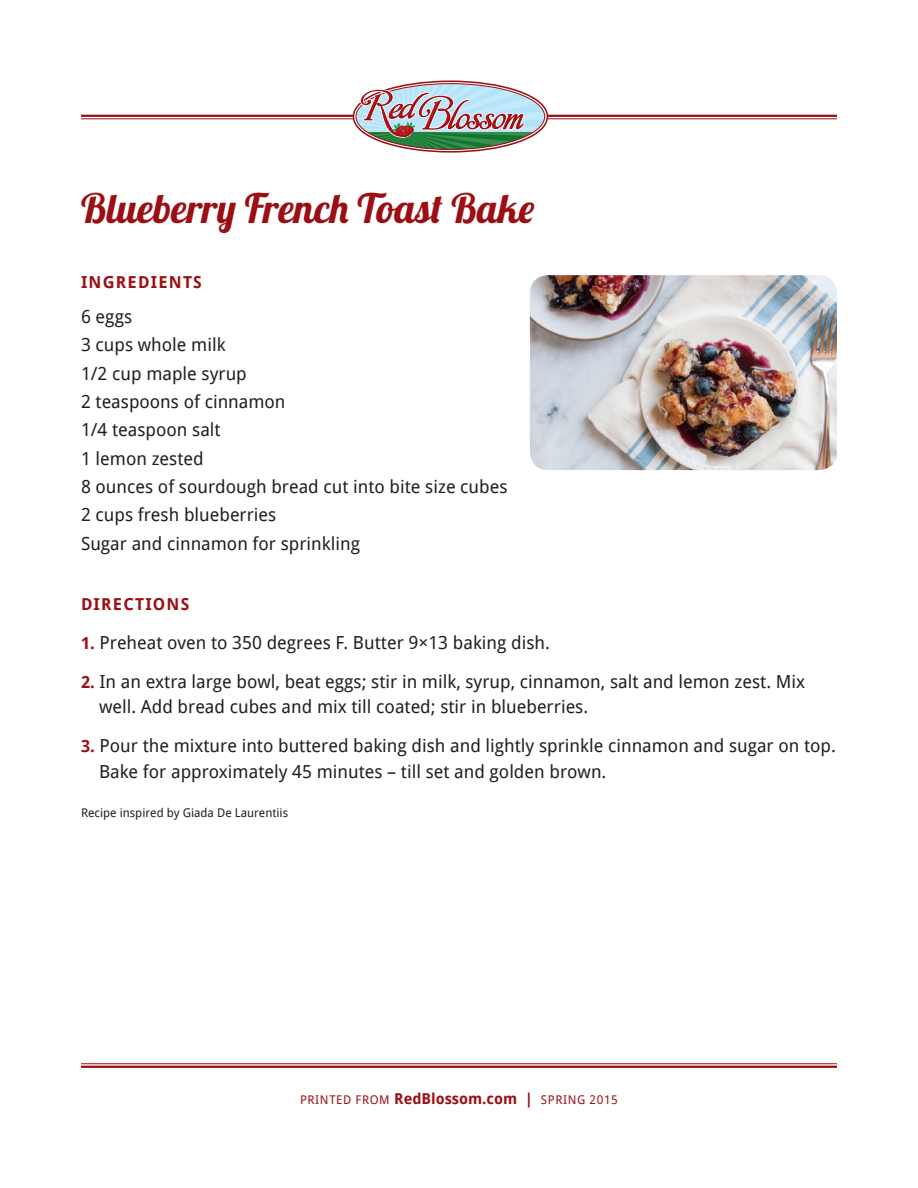
<style>
.page{position:relative;width:918px;height:1188px;background:#fff}
.page>*{position:absolute;margin:0;border:0;box-sizing:border-box;transform-origin:0 0}
.recipe_title{font:40.5px "Lobster 1.4";color:#9b0f14}
.directions_text{font:18px/25.5px "Droid Sans";color:#231f20}
.ingredients_text{font:18px "Droid Sans";color:#231f20}
.subhead{font:700 16.5px "Droid Sans";letter-spacing:.075em;color:#9b0f14}
.t1{font:12px "Droid Sans";letter-spacing:.05em;color:#9b0f14}
.directions_text-2{font:12px "Droid Sans";color:#231f20}
.s1{font-weight:700;font-size:16.5px;color:#9b0f14}
.s2{font-weight:700;font-size:15px}
</style>
<div class="page">
<hr style="left:81px;top:115px;width:756px;height:2px;background:#9b0f14">
<hr style="left:81px;top:118px;width:756px;height:1px;background:#9b0f14">
<svg style="left:353px;top:81px;width:195px;height:72px"></svg>
<hr style="left:81px;top:1063px;width:756px;height:1px;background:#9b0f14">
<hr style="left:81px;top:1066px;width:756px;height:2px;background:#9b0f14">
<img style="left:530px;top:275px;width:307px;height:195px">
<p class="recipe_title" style="left:81px;top:182px;width:455px">Blueberry French Toast Bake</p>
<p class="subhead" style="left:81px;top:271px;width:122px">INGREDIENTS</p>
<p class="ingredients_text" style="left:81px;top:305px;width:53px">6 eggs</p>
<p class="ingredients_text" style="left:81px;top:334px;width:146px">3 cups whole milk</p>
<p class="ingredients_text" style="left:81px;top:362px;width:167px">1/2 cup maple syrup</p>
<p class="ingredients_text" style="left:81px;top:390px;width:206px">2 teaspoons of cinnamon</p>
<p class="ingredients_text" style="left:81px;top:419px;width:141px">1/4 teaspoon salt</p>
<p class="ingredients_text" style="left:81px;top:447px;width:124px">1 lemon zested</p>
<p class="ingredients_text" style="left:81px;top:475px;width:428px">8 ounces of sourdough bread cut into bite size cubes</p>
<p class="ingredients_text" style="left:81px;top:504px;width:197px">2 cups fresh blueberries</p>
<p class="ingredients_text" style="left:81px;top:532px;width:281px">Sugar and cinnamon for sprinkling</p>
<p class="subhead" style="left:81px;top:593px;width:110px">DIRECTIONS</p>
<p class="directions_text" style="left:81px;top:629px;width:470px"><span class="s1">1.</span> Preheat oven to 350 degrees F. Butter 9×13 baking dish.</p>
<p class="directions_text" style="left:99px;top:668px;width:708px;text-indent:-18px"><span class="s1">2.</span> In an extra large bowl, beat eggs; stir in milk, syrup, cinnamon, salt and lemon zest. Mix well. Add bread cubes and mix till coated; stir in blueberries.</p>
<p class="directions_text" style="left:99px;top:733px;width:739px;text-indent:-18px"><span class="s1">3.</span> Pour the mixture into buttered baking dish and lightly sprinkle cinnamon and sugar on top.<br>Bake for approximately 45 minutes – till set and golden brown.</p>
<p class="directions_text-2" style="left:81px;top:805px;width:209px">Recipe inspired by Giada De Laurentiis</p>
<p class="t1" style="left:300px;top:1092px;width:319px">PRINTED FROM <span class="s2">RedBlossom.com |</span> SPRING 2015</p>
</div>
